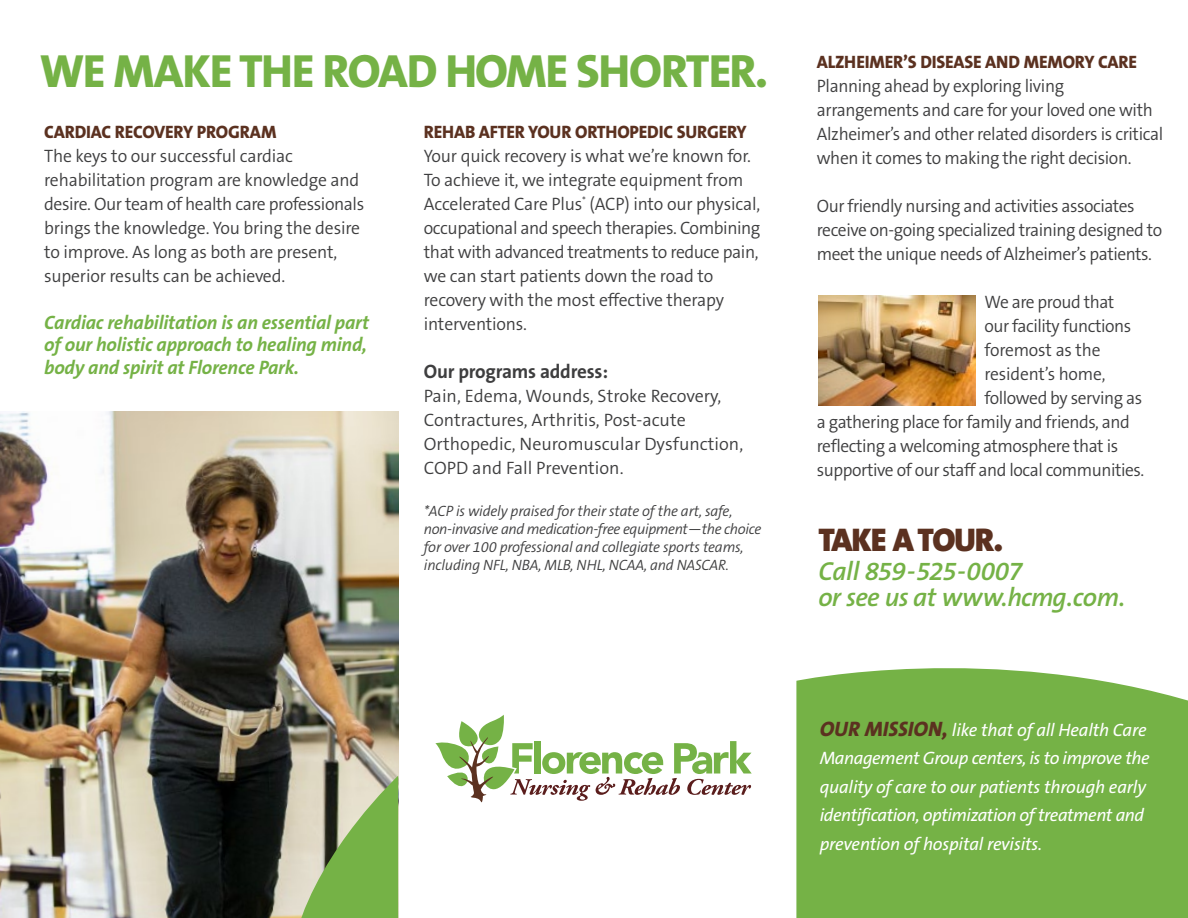
<style>
.page{position:relative;width:1188px;height:918px;background:#fff}
.page>*{position:absolute;margin:0;border:0;box-sizing:border-box;transform-origin:0 0}
.t1{font:800 46.8px "The Sans B8";letter-spacing:-.025em;color:#75b246}
.t2{font:900 33px "The Sans B9";letter-spacing:-.045em;color:#5b3120}
.t3{font:italic 600 26.25px/26.2px "The Sans B6";letter-spacing:-.03em;color:#75b246}
.t4{font:italic 700 19.5px/22.5px "The Sans B7";letter-spacing:-.01em;color:#75b246;text-align:justify}
.t5{font:700 19.5px "The Sans B7";letter-spacing:-.01em;color:#3e3e3f}
.t6{font:300 18px/24px "The Sans B4";letter-spacing:-.02em;color:#3e3e3f}
.t7{font:italic 18px/28.5px "The Sans B5 Plain";letter-spacing:-.02em;color:#fff}
.t8{font:300 18px/24px "The Sans B4";color:#3e3e3f}
.t9{font:800 18px "The Sans B8";letter-spacing:-.01em;color:#5b3120}
.t10{font:italic 300 15px/18px "The Sans B4";letter-spacing:-.01em;color:#3e3e3f}
.s1{font-family:"The Sans B8";font-weight:800;font-size:21px;color:#5b3120}
</style>
<div class="page">
<svg style="left:435px;top:715px;width:317px;height:88px"></svg>
<div style="left:796px;top:668px;width:392px;height:250px;background:#75b246"></div>
<img style="left:0;top:411px;width:398px;height:507px">
<svg style="left:297px;top:776px;width:101px;height:142px;background:#95b572"></svg>
<img style="left:818px;top:296px;width:157px;height:110px">
<h1 class="t1" style="left:40px;top:46px;width:730px">WE MAKE THE ROAD HOME SHORTER.</h1>
<p class="t9" style="left:44px;top:123px;width:234px">CARDIAC RECOVERY PROGRAM</p>
<p class="t6" style="left:44px;top:145px;width:322px">The keys to our successful cardiac rehabilitation program are knowledge and desire. Our team of health care professionals brings the knowledge. You bring the desire to improve. As long as both are present, superior results can be achieved.</p>
<p class="t4" style="left:44px;top:312px;width:326px">Cardiac rehabilitation is an essential part of our holistic approach to healing mind, body and spirit at Florence Park.</p>
<p class="t9" style="left:424px;top:123px;width:324px">REHAB AFTER YOUR ORTHOPEDIC SURGERY</p>
<p class="t6" style="left:424px;top:145px;width:338px">Your quick recovery is what we’re known for.<br>To achieve it, we integrate equipment from Accelerated Care Plus<sup>*</sup> (ACP) into our physical, occupational and speech therapies. Combining that with advanced treatments to reduce pain, we can start patients down the road to recovery with the most effective therapy interventions.</p>
<p class="t5" style="left:424px;top:361px;width:186px">Our programs address:</p>
<p class="t8" style="left:424px;top:385px;width:321px">Pain, Edema, Wounds, Stroke Recovery, Contractures, Arthritis, Post-acute Orthopedic, Neuromuscular Dysfunction, COPD and Fall Prevention.</p>
<p class="t10" style="left:424px;top:503px;width:339px">*ACP is widely praised for their state of the art, safe, non-invasive and medication-free equipment—the choice for over 100 professional and collegiate sports teams, including NFL, NBA, MLB, NHL, NCAA, and NASCAR.</p>
<p class="t9" style="left:817px;top:52px;width:322px">ALZHEIMER’S DISEASE AND MEMORY CARE</p>
<p class="t6" style="left:817px;top:74px;width:348px">Planning ahead by exploring living arrangements and care for your loved one with Alzheimer’s and other related disorders is critical when it comes to making the right decision.</p>
<p class="t6" style="left:817px;top:194px;width:347px">Our friendly nursing and activities associates receive on-going specialized training designed to meet the unique needs of Alzheimer’s patients.</p>
<p class="t6" style="left:984px;top:290px;width:131px">We are proud that</p>
<p class="t6" style="left:984px;top:314px;width:148px">our facility functions</p>
<p class="t6" style="left:984px;top:338px;width:118px">foremost as the</p>
<p class="t6" style="left:984px;top:362px;width:123px">resident’s home,</p>
<p class="t6" style="left:984px;top:386px;width:159px">followed by serving as</p>
<p class="t6" style="left:817px;top:410px;width:314px">a gathering place for family and friends, and</p>
<p class="t6" style="left:817px;top:434px;width:303px">reflecting a welcoming atmosphere that is</p>
<p class="t6" style="left:817px;top:458px;width:329px">supportive of our staff and local communities.</p>
<h2 class="t2" style="left:818px;top:522px;width:186px">TAKE A TOUR.</h2>
<h3 class="t3" style="left:818px;top:559px;width:309px">Call 859-525-0007<br>or see us at www.hcmg.com.</h3>
<p class="t7" style="left:820px;top:716px;width:332px"><span class="s1">OUR MISSION,</span> like that of all Health Care Management Group centers, is to improve the quality of care to our patients through early identification, optimization of treatment and prevention of hospital revisits.</p>
</div>
